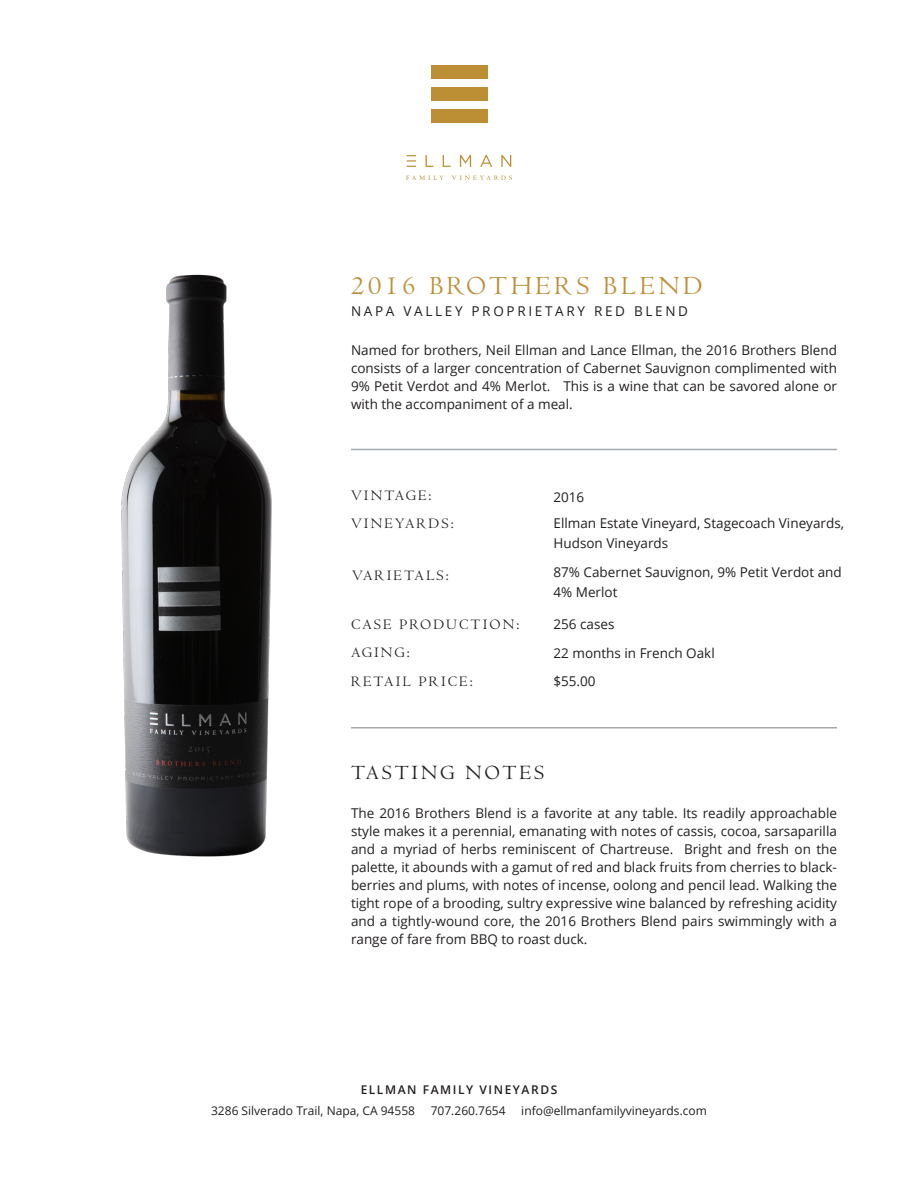
<style>
.page{position:relative;width:918px;height:1188px;background:#fff}
.page>*{position:absolute;margin:0;border:0;box-sizing:border-box;transform-origin:0 0}
.t1{font:27px "Centaur MT Std";letter-spacing:.14em;color:#be8f36}
.t2{font:21px "Centaur MT Std";letter-spacing:.14em;color:#231f20}
.t3{font:15px/28.5px "Centaur MT Std";letter-spacing:.14em;color:#231f20}
.t4{font:13.5px/18px "Open Sans";color:#231f20;text-align:justify}
.t5{font:13.5px "Open Sans";letter-spacing:.2em;color:#231f20}
.t6{font:12px "Open Sans";color:#231f20}
.t7{font:600 12px "Open Sans";letter-spacing:.13em;color:#231f20}
</style>
<div class="page">
<hr style="left:351px;top:449px;width:486px;height:1px;background:#a7aaac">
<hr style="left:351px;top:727px;width:486px;height:2px;background:#a7aaac">
<img style="left:121px;top:274px;width:151px;height:583px">
<svg style="left:406px;top:176px;width:37px;height:4px"></svg>
<svg style="left:452px;top:176px;width:60px;height:4px"></svg>
<svg style="left:407px;top:155px;width:104px;height:12px"></svg>
<div style="left:431px;top:88px;width:56px;height:13px;background:#bd8f35"></div>
<div style="left:431px;top:109px;width:56px;height:14px;background:#bd8f35"></div>
<div style="left:431px;top:66px;width:56px;height:13px;background:#bd8f35"></div>
<p class="t1" style="left:351px;top:271px;width:353px">2016 BROTHERS BLEND</p>
<p class="t5" style="left:351px;top:302px;width:339px">NAPA VALLEY PROPRIETARY RED BLEND</p>
<p class="t4" style="left:351px;top:341px;width:488px">Named for brothers, Neil Ellman and Lance Ellman, the 2016 Brothers Blend consists of a larger concentration of Cabernet Sauvignon complimented with 9% Petit Verdot and 4% Merlot. This is a wine that can be savored alone or with the accompaniment of a meal.</p>
<p class="t3" style="left:351px;top:481px;width:82px">VINTAGE:</p>
<p class="t3" style="left:351px;top:510px;width:104px">VINEYARDS:</p>
<p class="t3" style="left:352px;top:561px;width:98px">VARIETALS:</p>
<p class="t3" style="left:351px;top:610px;width:170px">CASE PRODUCTION:<br>AGING:</p>
<p class="t3" style="left:351px;top:667px;width:123px">RETAIL PRICE:</p>
<p class="t4" style="left:554px;top:488px;width:32px">2016</p>
<p class="t4" style="left:554px;top:513px;width:292px;line-height:19.5px">Ellman Estate Vineyard, Stagecoach Vineyards,<br>Hudson Vineyards</p>
<p class="t4" style="left:554px;top:562px;width:290px;line-height:19.5px">87% Cabernet Sauvignon, 9% Petit Verdot and<br>4% Merlot</p>
<p class="t4" style="left:554px;top:615px;width:63px">256 cases</p>
<p class="t4" style="left:554px;top:644px;width:163px">22 months in French Oakl</p>
<p class="t4" style="left:554px;top:672px;width:44px">$55.00</p>
<p class="t2" style="left:351px;top:761px;width:195px">TASTING NOTES</p>
<p class="t4" style="left:351px;top:804px;width:488px">The 2016 Brothers Blend is a favorite at any table. Its readily approachable style makes it a perennial, emanating with notes of cassis, cocoa, sarsaparilla and a myriad of herbs reminiscent of Chartreuse. Bright and fresh on the palette, it abounds with a gamut of red and black fruits from cherries to black&shy;berries and plums, with notes of incense, oolong and pencil lead. Walking the tight rope of a brooding, sultry expressive wine balanced by refreshing acidity and a tightly-wound core, the 2016 Brothers Blend pairs swimmingly with a range of fare from BBQ to roast duck.</p>
<p class="t7" style="left:361px;top:1081px;width:198px">ELLMAN FAMILY VINEYARDS</p>
<p class="t6" style="left:211px;top:1103px;width:206px">3286 Silverado Trail, Napa, CA 94558</p>
<p class="t6" style="left:431px;top:1103px;width:77px">707.260.7654</p>
<p class="t6" style="left:521px;top:1103px;width:187px">info@ellmanfamilyvineyards.com</p>
</div>
